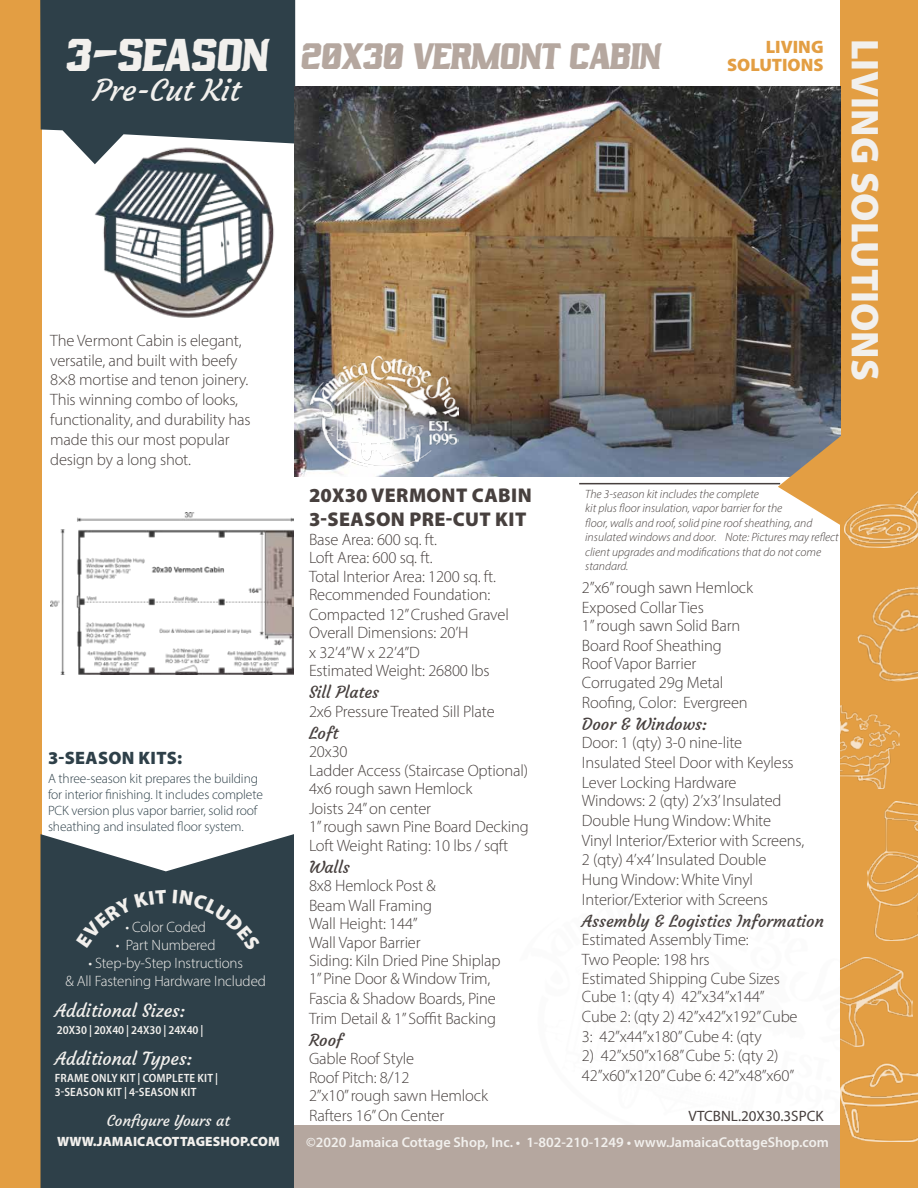
<style>
.page{position:relative;width:918px;height:1188px;background:#fff}
.page>*{position:absolute;margin:0;border:0;box-sizing:border-box;transform-origin:0 0}
.t1{font:45px "Rust";color:#f2f0ed}
.t2{font:900 39px "Myriad Pro";color:#f2f0ed}
.t3{font:36px "Rust";color:#b5a79f}
.t4{font:30px "Courgette";color:#f2f0ed}
.t5{font:900 19.95px/24px "Myriad Pro";letter-spacing:.02em;color:#47403e}
.t6{font:18px "Courgette";color:#f2f0ed}
.t7{font:900 18px/18px "Myriad Pro";color:#e39e43;text-align:right}
.t8{font:900 18px "Myriad Pro";letter-spacing:.02em;color:#2e4049}
.t9{font:300 16.5px/19px "Myriad Pro";letter-spacing:-.01em;color:#47403e}
.t10{font:16.5px "Courgette";color:#47403e}
.t11{font:300 15px/18px "Myriad Pro";letter-spacing:-.01em;color:#f2f0ed;text-align:center}
.t12{font:15px "Myriad Pro";color:#47403e}
.t13{font:15px "Courgette";color:#f2f0ed}
.t14{font:600 14.25px "Myriad Pro";color:#f2f0ed}
.t15{font:300 13.5px/16.2px "Myriad Pro";letter-spacing:-.01em;color:#2e4049}
.t16{font:900 13.5px "Myriad Pro";letter-spacing:.01em;color:#f2f0ed}
.t17{font:italic 300 12px/14.4px "Myriad Pro";color:#47403e}
.t18{font:600 semi-condensed 12px/14.4px "Myriad Pro";letter-spacing:.01em;color:#f2f0ed}
</style>
<div class="page">
<div style="left:294px;top:1125px;width:546px;height:63px;background:#b5a79f"></div>
<div style="left:0;top:0;width:41px;height:1188px;background:#e39e43"></div>
<div style="left:840px;top:0;width:78px;height:1188px;background:#e39e43"></div>
<img style="left:840px;top:706px;width:59px;height:83px">
<img style="left:844px;top:491px;width:74px;height:57px">
<img style="left:841px;top:1063px;width:77px;height:79px">
<img style="left:840px;top:958px;width:72px;height:89px">
<img style="left:857px;top:586px;width:61px;height:96px">
<img style="left:868px;top:801px;width:50px;height:139px">
<img style="left:94px;top:164px;width:180px;height:154px">
<div style="left:40px;top:834px;width:254px;height:354px;background:#2e4049"></div>
<svg style="left:40px;top:0;width:255px;height:164px;background:#4a5860"></svg>
<img style="left:294px;top:86px;width:547px;height:391px">
<img style="left:50px;top:512px;width:244px;height:163px">
<hr style="left:579px;top:483px;width:201px;height:1px;background:#47403e">
<img style="left:310px;top:356px;width:148px;height:112px">
<svg style="left:778px;top:435px;width:63px;height:90px"></svg>
<div style="left:76px;top:889px;width:91px;height:59px;background:#2e4049"></div>
<div style="left:173px;top:890px;width:87px;height:60px;background:#2e4049"></div>
<h1 class="t1" style="left:65px;top:34px;width:204px">3-SEASON</h1>
<h3 class="t4" style="left:93px;top:71px;width:149px">Pre-Cut Kit</h3>
<p class="t9" style="left:50px;top:330px;width:202px;line-height:19.8px">The Vermont Cabin is elegant, versatile, and built with beefy<br>8×8 mortise and tenon joinery.<br>This winning combo of looks, functionality, and durability has made this our most popular design by a long shot.</p>
<p class="t8" style="left:48px;top:746px;width:136px">3-SEASON KITS:</p>
<p class="t15" style="left:48px;top:770px;width:216px">A three-season kit prepares the building for interior finishing. It includes complete PCK version plus vapor barrier, solid roof sheathing and insulated floor system.</p>
<p class="t11" style="left:125px;top:918px;width:82px">• Color Coded</p>
<p class="t11" style="left:116px;top:936px;width:101px">• Part Numbered</p>
<p class="t11" style="left:66px;top:954px;width:202px">• Step-by-Step Instructions<br>&amp; All Fastening Hardware Included</p>
<p class="t6" style="left:55px;top:999px;width:132px">Additional Sizes:</p>
<p class="t18" style="left:57px;top:1023px;width:148px">20X30 | 20X40 | 24X30 | 24X40 |</p>
<p class="t6" style="left:55px;top:1047px;width:139px">Additional Types:</p>
<p class="t18" style="left:55px;top:1071px;width:165px">FRAME ONLY KIT | COMPLETE KIT |<br>3-SEASON KIT | 4-SEASON KIT</p>
<p class="t13" style="left:107px;top:1112px;width:124px">Configure Yours at</p>
<p class="t16" style="left:57px;top:1132px;width:224px">WWW.JAMAICACOTTAGESHOP.COM</p>
<h3 class="t3" style="left:300px;top:39px;width:361px">20X30 VERMONT CABIN</h3>
<p class="t7" style="left:727px;top:37px;width:98px">LIVING<br>SOLUTIONS</p>
<h2 class="t2" style="left:891px;top:39px;width:343px;rotate:90deg">LIVING SOLUTIONS</h2>
<p class="t5" style="left:309px;top:483px;width:224px">20X30 VERMONT CABIN<br>3-SEASON PRE-CUT KIT</p>
<p class="t9" style="left:309px;top:530px;width:201px">Base Area: 600 sq. ft.<br>Loft Area: 600 sq. ft.<br>Total Interior Area: 1200 sq. ft.<br>Recommended Foundation:<br>Compacted 12” Crushed Gravel<br>Overall Dimensions: 20’H<br>x 32’4”W x 22’4”D<br>Estimated Weight: 26800 lbs</p>
<p class="t10" style="left:309px;top:682px;width:72px">Sill Plates</p>
<p class="t9" style="left:309px;top:702px;width:187px">2x6 Pressure Treated Sill Plate</p>
<p class="t10" style="left:309px;top:723px;width:31px">Loft</p>
<p class="t9" style="left:309px;top:742px;width:221px;line-height:18.6px">20x30<br>Ladder Access (Staircase Optional)<br>4x6 rough sawn Hemlock<br>Joists 24” on center<br>1” rough sawn Pine Board Decking<br>Loft Weight Rating: 10 lbs / sqft</p>
<p class="t10" style="left:309px;top:857px;width:42px">Walls</p>
<p class="t9" style="left:309px;top:876px;width:193px">8x8 Hemlock Post &amp;<br>Beam Wall Framing<br>Wall Height: 144”<br>Wall Vapor Barrier<br>Siding: Kiln Dried Pine Shiplap<br>1” Pine Door &amp; Window Trim,<br>Fascia &amp; Shadow Boards, Pine<br>Trim Detail &amp; 1” Soffit Backing</p>
<p class="t10" style="left:309px;top:1030px;width:35px">Roof</p>
<p class="t9" style="left:309px;top:1049px;width:181px">Gable Roof Style<br>Roof Pitch: 8/12<br>2”x10” rough sawn Hemlock<br>Rafters 16” On Center</p>
<p class="t17" style="left:585px;top:487px;width:255px">The 3-season kit includes the complete<br>kit plus floor insulation, vapor barrier for the<br>floor, walls and roof, solid pine roof sheathing, and insulated windows and door. Note: Pictures may reflect client upgrades and modifications that do not come standard.</p>
<p class="t9" style="left:582px;top:578px;width:173px">2”x6” rough sawn Hemlock<br>Exposed Collar Ties<br>1” rough sawn Solid Barn<br>Board Roof Sheathing<br>Roof Vapor Barrier<br>Corrugated 29g Metal<br>Roofing, Color: Evergreen</p>
<p class="t10" style="left:582px;top:713px;width:127px">Door &amp; Windows:</p>
<p class="t9" style="left:582px;top:733px;width:224px;line-height:19.6px">Door: 1 (qty) 3-0 nine-lite<br>Insulated Steel Door with Keyless<br>Lever Locking Hardware<br>Windows: 2 (qty) 2’x3’ Insulated<br>Double Hung Window: White<br>Vinyl Interior/Exterior with Screens,<br>2 (qty) 4’x4’ Insulated Double<br>Hung Window: White Vinyl<br>Interior/Exterior with Screens</p>
<p class="t10" style="left:582px;top:911px;width:244px">Assembly &amp; Logistics Information</p>
<p class="t9" style="left:582px;top:930px;width:217px">Estimated Assembly Time:<br>Two People: 198 hrs<br>Estimated Shipping Cube Sizes<br>Cube 1: (qty 4) 42”x34”x144”<br>Cube 2: (qty 2) 42”x42”x192” Cube<br>3: 42”x44”x180” Cube 4: (qty</p>
<p class="t9" style="left:582px;top:1046px;width:214px;line-height:19.8px">2) 42”x50”x168” Cube 5: (qty 2)<br>42”x60”x120” Cube 6: 42”x48”x60”</p>
<p class="t12" style="left:688px;top:1106px;width:137px">VTCBNL.20X30.3SPCK</p>
<p class="t14" style="left:306px;top:1133px;width:524px">©2020 Jamaica Cottage Shop, Inc. • 1-802-210-1249 • www.JamaicaCottageShop.com</p>
</div>
